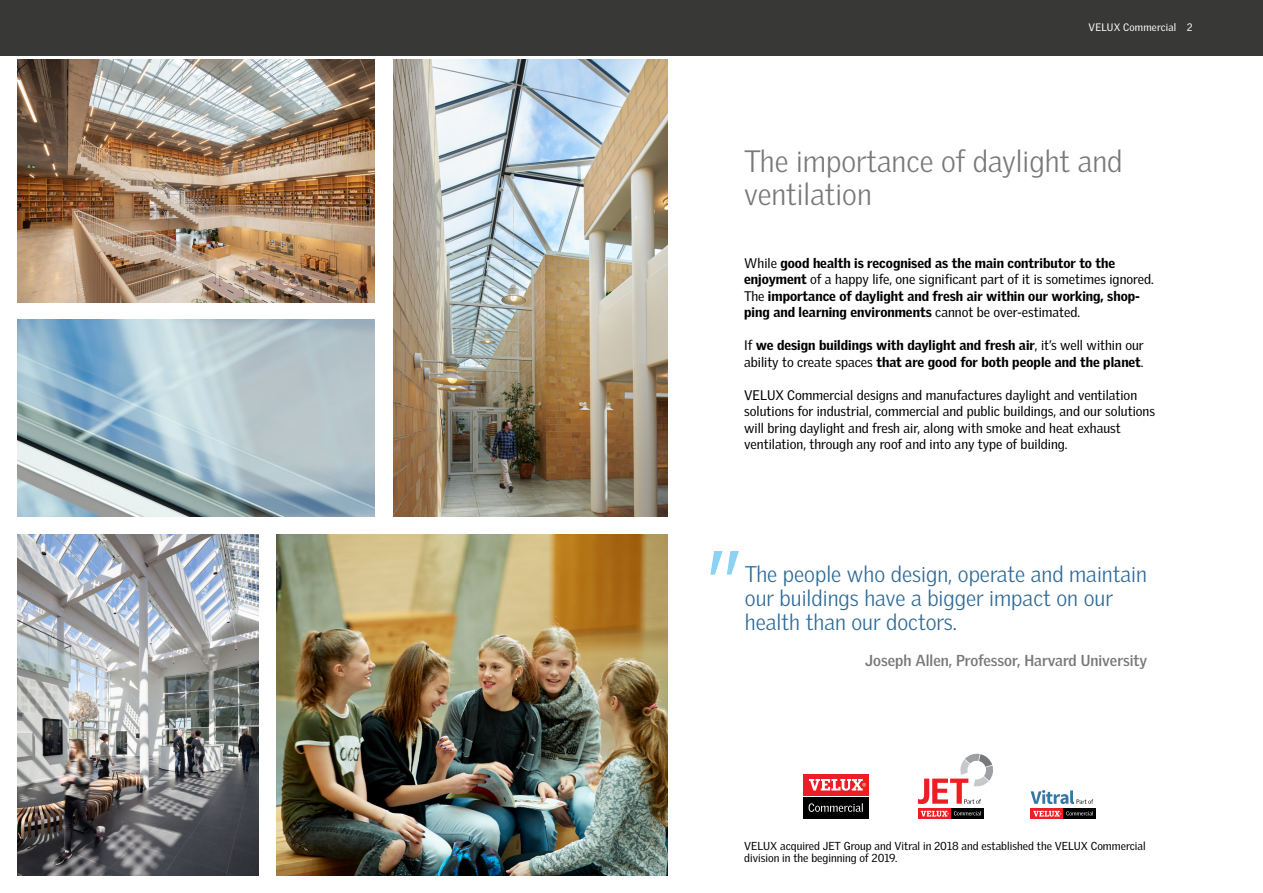
<style>
.page{position:relative;width:1263px;height:893px;background:#fff}
.page>*{position:absolute;margin:0;border:0;box-sizing:border-box;transform-origin:0 0}
.t1{font:300 110.1px "Velux Gothic";color:#8cd2f4}
.t2{font:300 30px/33px "Velux Gothic";color:#777878}
.t3{font:300 22.05px/24.2px "Velux Gothic";color:#2d6996}
.t4{font:700 15.45px "Velux Gothic";color:#777878}
.t5{font:900 13.5px/16.5px "Velux Gothic";color:#000}
.t6{font:13.5px/16.5px "Velux Gothic";color:#000}
.t7{font:11.25px/12px "Velux Gothic";color:#000}
.t8{font:10.5px "Velux Gothic";letter-spacing:.015em;color:#fff}
.s1{font-weight:400}
</style>
<div class="page">
<div style="left:0;top:0;width:1263px;height:55px;background:#383837"></div>
<svg style="left:918px;top:808px;width:32px;height:11px"></svg>
<div style="left:951px;top:808px;width:33px;height:11px;background:#000"></div>
<svg style="left:921px;top:811px;width:60px;height:6px"></svg>
<svg style="left:918px;top:753px;width:75px;height:51px"></svg>
<svg style="left:1030px;top:808px;width:33px;height:11px"></svg>
<div style="left:1064px;top:808px;width:32px;height:11px;background:#000"></div>
<svg style="left:1033px;top:811px;width:60px;height:6px"></svg>
<svg style="left:1030px;top:790px;width:63px;height:14px"></svg>
<div style="left:803px;top:774px;width:66px;height:22px;background:#ed1d24"></div>
<svg style="left:809px;top:779px;width:57px;height:12px"></svg>
<div style="left:803px;top:797px;width:66px;height:22px;background:#000"></div>
<svg style="left:808px;top:803px;width:55px;height:9px"></svg>
<img style="left:393px;top:60px;width:274px;height:457px">
<img style="left:276px;top:534px;width:391px;height:342px">
<img style="left:18px;top:534px;width:240px;height:342px">
<img style="left:18px;top:60px;width:356px;height:243px">
<img style="left:18px;top:320px;width:356px;height:197px">
<p class="t8" style="left:1088px;top:21px;width:106px">VELUX Commercial 2</p>
<h2 class="t2" style="left:744px;top:144px;width:380px">The importance of daylight and ventilation</h2>
<p class="t5" style="left:744px;top:254px;width:411px"><span class="s1">While</span> good health is recognised as the main contributor to the enjoyment <span class="s1">of a happy life, one significant part of it is sometimes ignored.<br>The</span> importance of daylight and fresh air within our working, shop&shy;ping and learning environments <span class="s1">cannot be over-estimated.</span></p>
<p class="t5" style="left:744px;top:337px;width:401px"><span class="s1">If</span> we design buildings with daylight and fresh air<span class="s1">, it’s well within our ability to create spaces</span> that are good for both people and the planet<span class="s1">.</span></p>
<p class="t6" style="left:744px;top:386px;width:412px">VELUX Commercial designs and manufactures daylight and ventilation solutions for industrial, commercial and public buildings, and our solutions will bring daylight and fresh air, along with smoke and heat exhaust ventilation, through any roof and into any type of building.</p>
<h1 class="t1" style="left:707px;top:457px;width:38px">„</h1>
<h3 class="t3" style="left:745px;top:562px;width:404px">The people who design, operate and maintain our buildings have a bigger impact on our health than our doctors.</h3>
<p class="t4" style="left:865px;top:651px;width:284px">Joseph Allen, Professor, Harvard University</p>
<p class="t7" style="left:744px;top:840px;width:403px">VELUX acquired JET Group and Vitral in 2018 and established the VELUX Commercial division in the beginning of 2019.</p>
</div>
